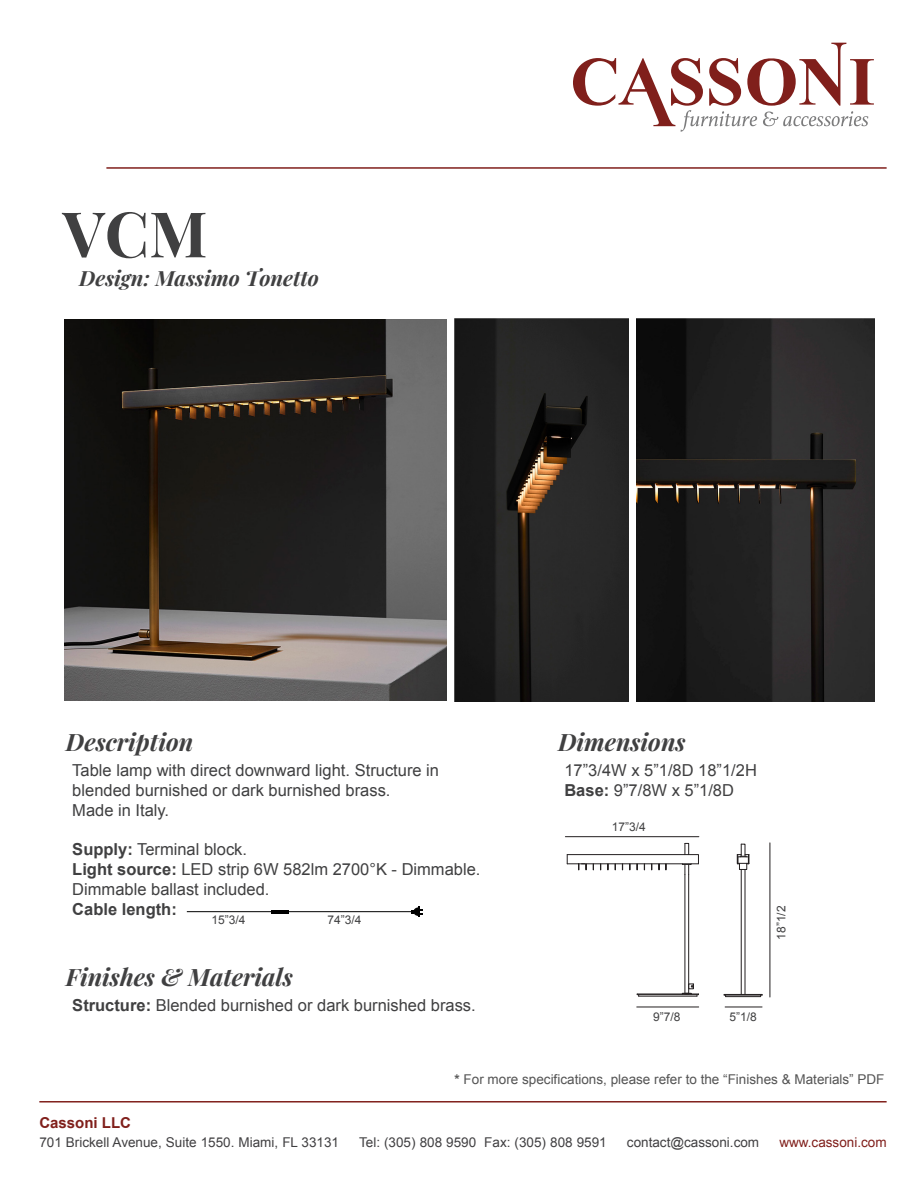
<style>
.page{position:relative;width:918px;height:1188px;background:#fff}
.page>*{position:absolute;margin:0;border:0;box-sizing:border-box;transform-origin:0 0}
.t1{font:700 63px "Playfair Display";color:#404041}
.t2{font:italic 700 24px "Playfair Display";color:#404041}
.t3{font:italic 700 21px "Playfair Display";color:#404041}
.t4{font:16.5px/19.8px "Arial";color:#404041}
.t5{font:700 16.5px "Arial";color:#404041}
.t6{font:700 15px "Arial";color:#801f1b}
.t7{font:13.5px "Arial";color:#414042}
.t8{font:13.5px "Arial";color:#545454}
.t9{font:13.5px "Arial";color:#801f1b}
.t10{font:12px "Arial";color:#404041}
.s1{font-weight:700}
</style>
<div class="page">
<svg style="left:573px;top:43px;width:301px;height:89px"></svg>
<hr style="left:106px;top:167px;width:781px;height:2px;background:#801f1b">
<hr style="left:39px;top:1101px;width:848px;height:2px;background:#801f1b">
<hr style="left:187px;top:911px;width:84px;height:1px;background:#000">
<hr style="left:285px;top:911px;width:127px;height:1px;background:#000">
<hr style="left:271px;top:910px;width:17px;height:3px;background:#000">
<svg style="left:412px;top:906px;width:11px;height:11px"></svg>
<svg style="left:567px;top:843px;width:132px;height:31px"></svg>
<hr style="left:688px;top:874px;width:1px;height:119px;background:#231f20">
<hr style="left:685px;top:874px;width:1px;height:119px;background:#231f20">
<hr style="left:724px;top:994px;width:38px;height:1px;background:#231f20">
<hr style="left:724px;top:995px;width:38px;height:1px;background:#231f20">
<hr style="left:726px;top:996px;width:35px;height:1px;background:#231f20">
<hr style="left:745px;top:869px;width:1px;height:125px;background:#231f20">
<hr style="left:741px;top:869px;width:1px;height:125px;background:#231f20">
<hr style="left:637px;top:994px;width:61px;height:1px;background:#231f20">
<hr style="left:639px;top:996px;width:58px;height:1px;background:#231f20">
<svg style="left:682px;top:984px;width:17px;height:12px"></svg>
<svg style="left:737px;top:844px;width:13px;height:26px"></svg>
<hr style="left:770px;top:843px;width:1px;height:154px;background:#231f20">
<hr style="left:725px;top:1007px;width:37px;height:1px;background:#231f20">
<hr style="left:565px;top:836px;width:134px;height:1px;background:#231f20">
<hr style="left:637px;top:1007px;width:62px;height:1px;background:#231f20">
<img style="left:65px;top:319px;width:381px;height:381px">
<img style="left:454px;top:319px;width:174px;height:383px">
<img style="left:637px;top:319px;width:238px;height:383px">
<h1 class="t1" style="left:63px;top:184px;width:146px">VCM</h1>
<p class="t3" style="left:79px;top:261px;width:241px">Design: Massimo Tonetto</p>
<h2 class="t2" style="left:66px;top:722px;width:129px">Description</h2>
<p class="t4" style="left:72px;top:761px;width:368px">Table lamp with direct downward light. Structure in blended burnished or dark burnished brass.<br>Made in Italy.</p>
<p class="t4" style="left:72px;top:840px;width:410px"><span class="s1">Supply:</span> Terminal block.<br><span class="s1">Light source:</span> LED strip 6W 582lm 2700°K - Dimmable.<br>Dimmable ballast included.</p>
<p class="t5" style="left:72px;top:898px;width:106px">Cable length:</p>
<p class="t10" style="left:211px;top:912px;width:36px">15”3/4</p>
<p class="t10" style="left:327px;top:912px;width:36px">74”3/4</p>
<h2 class="t2" style="left:66px;top:957px;width:228px">Finishes &amp; Materials</h2>
<p class="t4" style="left:72px;top:995px;width:405px"><span class="s1">Structure:</span> Blended burnished or dark burnished brass.</p>
<h2 class="t2" style="left:558px;top:723px;width:129px">Dimensions</h2>
<p class="t4" style="left:564px;top:761px;width:194px">17”3/4W x 5”1/8D 18”1/2H<br><span class="s1">Base:</span> 9”7/8W x 5”1/8D</p>
<p class="t10" style="left:612px;top:819px;width:36px">17”3/4</p>
<p class="t10" style="left:773px;top:940px;width:36px;rotate:-90deg">18”1/2</p>
<p class="t10" style="left:653px;top:1009px;width:29px">9”7/8</p>
<p class="t10" style="left:729px;top:1009px;width:29px">5”1/8</p>
<p class="t8" style="left:455px;top:1070px;width:431px"><span class="s1">*</span> For more specifications, please refer to the “Finishes &amp; Materials” PDF</p>
<p class="t6" style="left:39px;top:1113px;width:93px">Cassoni LLC</p>
<p class="t7" style="left:39px;top:1134px;width:301px">701 Brickell Avenue, Suite 1550. Miami, FL 33131</p>
<p class="t7" style="left:359px;top:1134px;width:249px">Tel: (305) 808 9590 Fax: (305) 808 9591</p>
<p class="t7" style="left:627px;top:1134px;width:134px">contact@cassoni.com</p>
<p class="t9" style="left:779px;top:1134px;width:109px">www.cassoni.com</p>
</div>
